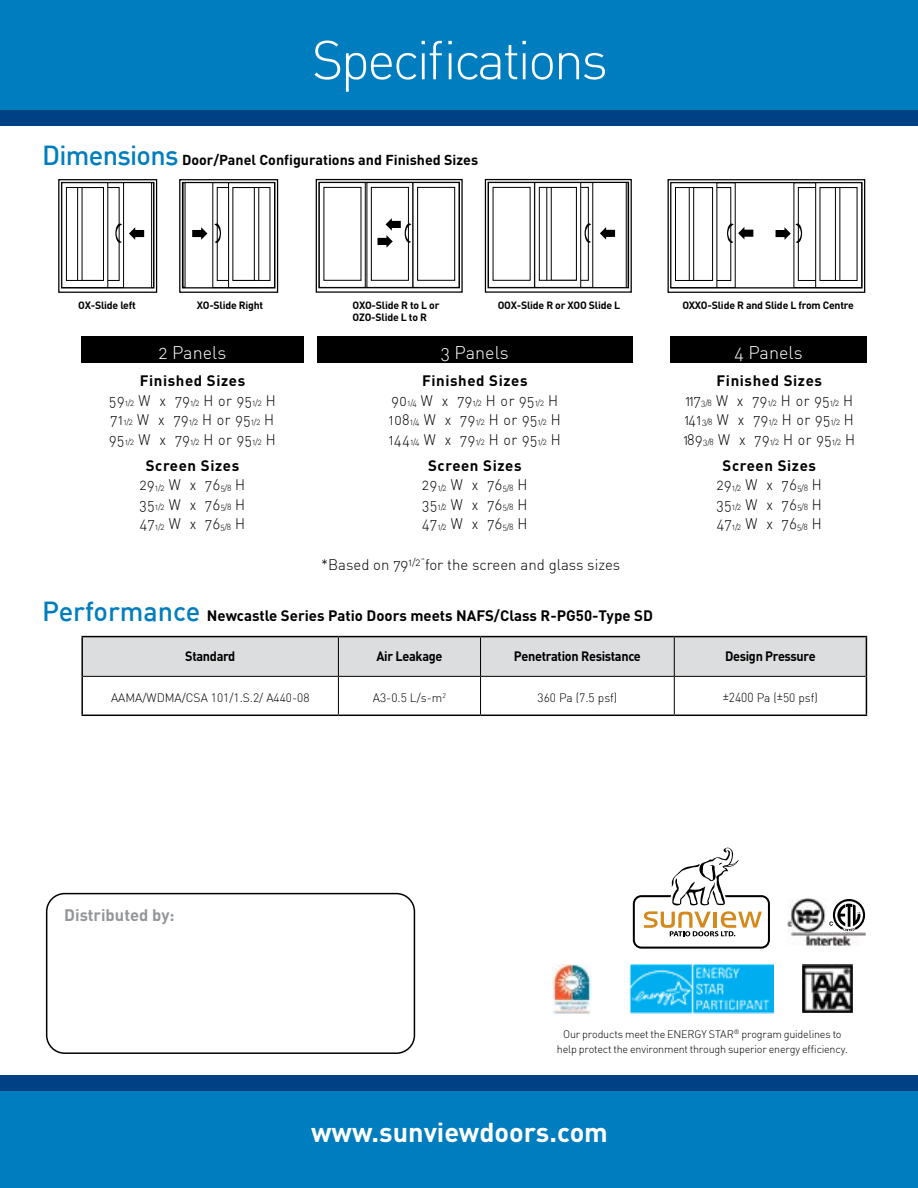
<style>
.page{position:relative;width:918px;height:1188px;background:#fff}
.page>*{position:absolute;margin:0;border:0;box-sizing:border-box;transform-origin:0 0}
.t1{font:300 54px "DIN";letter-spacing:-.05em;color:#fff}
.t2{font:700 27px "DIN";color:#fff}
.t3{font:18px "DIN Light Alternate";color:#fff}
.t4{font:700 16.5px "DIN";color:#939598}
.t5{font:15px/19.5px "DIN Light Alternate";letter-spacing:.04em;color:#000;text-align:justify;scale:.95 1}
.t6{font:700 15px "DIN";letter-spacing:.04em;color:#000}
.t7{font:700 15px "DIN";color:#000}
.t8{font:15px "DIN Light Alternate";color:#000}
.t9{font:700 14.25px "DIN";color:#000}
.t10{font:700 13.5px "DIN";letter-spacing:-.025em;color:#000;scale:.94 1}
.t11{font:300 12px "DIN";color:#000}
.t12{font:10.8px/15px "DIN Light Alternate";letter-spacing:-.02em;color:#000;text-align:center}
.t13{font:700 10.5px/12px "DIN";letter-spacing:-.02em;color:#000}
.s1{font-weight:500;font-size:27px;color:#007dbe}
.s2{font-size:8.7px}
.s3{font-size:12.9px}
</style>
<div class="page">
<div style="left:0;top:0;width:918px;height:110px;background:#007dbe"></div>
<div style="left:0;top:1079px;width:918px;height:109px;background:#007dbe"></div>
<div style="left:0;top:1075px;width:918px;height:16px;background:#004185"></div>
<div style="left:0;top:110px;width:918px;height:16px;background:#004185"></div>
<svg style="left:315px;top:178px;width:148px;height:115px"></svg>
<svg style="left:484px;top:178px;width:148px;height:115px"></svg>
<svg style="left:667px;top:179px;width:199px;height:114px"></svg>
<svg style="left:58px;top:179px;width:100px;height:114px"></svg>
<svg style="left:179px;top:179px;width:100px;height:114px"></svg>
<img style="left:802px;top:965px;width:50px;height:48px">
<div style="left:81px;top:337px;width:223px;height:26px;background:#000"></div>
<div style="left:670px;top:337px;width:197px;height:26px;background:#000"></div>
<div style="left:317px;top:337px;width:316px;height:26px;background:#000"></div>
<svg style="left:632px;top:847px;width:138px;height:102px"></svg>
<div style="left:46px;top:893px;width:369px;height:161px;border:2px solid #000;border-radius:18px"></div>
<img style="left:629px;top:964px;width:144px;height:50px">
<img style="left:553px;top:964px;width:39px;height:50px">
<svg style="left:83px;top:637px;width:783px;height:78px"></svg>
<hr style="left:338px;top:637px;width:1px;height:39px;background:#000">
<hr style="left:480px;top:637px;width:1px;height:39px;background:#000">
<hr style="left:674px;top:637px;width:1px;height:39px;background:#000">
<hr style="left:83px;top:676px;width:255px;height:1px;background:#000">
<hr style="left:338px;top:676px;width:143px;height:1px;background:#000">
<hr style="left:338px;top:677px;width:1px;height:38px;background:#000">
<hr style="left:481px;top:676px;width:193px;height:1px;background:#000">
<hr style="left:480px;top:677px;width:1px;height:38px;background:#000">
<hr style="left:674px;top:676px;width:192px;height:1px;background:#000">
<hr style="left:674px;top:677px;width:1px;height:38px;background:#000">
<hr style="left:81px;top:636px;width:257px;height:1px;background:#000">
<hr style="left:81px;top:637px;width:2px;height:39px;background:#000">
<hr style="left:338px;top:636px;width:143px;height:1px;background:#000">
<hr style="left:481px;top:636px;width:193px;height:1px;background:#000">
<hr style="left:674px;top:636px;width:193px;height:1px;background:#000">
<hr style="left:866px;top:637px;width:1px;height:39px;background:#000">
<hr style="left:81px;top:676px;width:2px;height:39px;background:#000">
<hr style="left:866px;top:676px;width:1px;height:39px;background:#000">
<hr style="left:81px;top:715px;width:257px;height:1px;background:#000">
<hr style="left:338px;top:715px;width:143px;height:1px;background:#000">
<hr style="left:481px;top:715px;width:193px;height:1px;background:#000">
<hr style="left:674px;top:715px;width:193px;height:1px;background:#000">
<img style="left:787px;top:898px;width:79px;height:48px">
<svg style="left:829px;top:899px;width:36px;height:32px"></svg>
<h1 class="t1" style="left:312px;top:27px;width:298px">Specifications</h1>
<p class="t9" style="left:42px;top:150px;width:438px"><span class="s1">Dimensions</span> Door/Panel Configurations and Finished Sizes</p>
<p class="t13" style="left:78px;top:299px;width:59px">OX-Slide left</p>
<p class="t13" style="left:197px;top:299px;width:68px">XO-Slide Right</p>
<p class="t13" style="left:353px;top:299px;width:88px">OXO-Slide R to L or<br>OZO-Slide L to R</p>
<p class="t13" style="left:498px;top:299px;width:124px">OOX-Slide R or XOO Slide L</p>
<p class="t13" style="left:682px;top:299px;width:173px">OXXO-Slide R and Slide L from Centre</p>
<p class="t3" style="left:159px;top:341px;width:69px">2 Panels</p>
<p class="t3" style="left:441px;top:341px;width:69px">3 Panels</p>
<p class="t3" style="left:734px;top:341px;width:70px">4 Panels</p>
<p class="t6" style="left:140px;top:371px;width:107px">Finished Sizes</p>
<p class="t5" style="left:109px;top:390px;width:177px">59<span class="s2">1/2</span> W x 79<span class="s2">1/2</span> H or 95<span class="s2">1/2</span> H 71<span class="s2">1/2</span> W x 79<span class="s2">1/2</span> H or 95<span class="s2">1/2</span> H 95<span class="s2">1/2</span> W x 79<span class="s2">1/2</span> H or 95<span class="s2">1/2</span> H</p>
<p class="t6" style="left:146px;top:456px;width:95px">Screen Sizes</p>
<p class="t5" style="left:140px;top:475px;width:113px">29<span class="s2">1/2</span> W x 76<span class="s2">5/8</span> H 35<span class="s2">1/2</span> W x 76<span class="s2">5/8</span> H 47<span class="s2">1/2</span> W x 76<span class="s2">5/8</span> H</p>
<p class="t6" style="left:422px;top:371px;width:107px">Finished Sizes</p>
<p class="t5" style="left:389px;top:390px;width:183px;text-align:left">90<span class="s2">1/4</span> W x 79<span class="s2">1/2</span> H or 95<span class="s2">1/2</span> H<br>108<span class="s2">1/4</span> W x 79<span class="s2">1/2</span> H or 95<span class="s2">1/2</span> H<br>144<span class="s2">1/4</span> W x 79<span class="s2">1/2</span> H or 95<span class="s2">1/2</span> H</p>
<p class="t6" style="left:428px;top:456px;width:95px">Screen Sizes</p>
<p class="t5" style="left:422px;top:475px;width:112px">29<span class="s2">1/2</span> W x 76<span class="s2">5/8</span> H 35<span class="s2">1/2</span> W x 76<span class="s2">5/8</span> H 47<span class="s2">1/2</span> W x 76<span class="s2">5/8</span> H</p>
<p class="t8" style="left:321px;top:556px;width:301px">*Based on 79<sup>1/2”</sup>for the screen and glass sizes</p>
<p class="t7" style="left:42px;top:606px;width:612px"><span class="s1">Performance</span> Newcastle Series Patio Doors meets NAFS/Class R-PG50-Type SD</p>
<p class="t6" style="left:717px;top:371px;width:107px">Finished Sizes</p>
<p class="t5" style="left:683px;top:390px;width:182px;text-align:left">117<span class="s2">3/8</span> W x 79<span class="s2">1/2</span> H or 95<span class="s2">1/2</span> H<br>141<span class="s2">3/8</span> W x 79<span class="s2">1/2</span> H or 95<span class="s2">1/2</span> H<br>189<span class="s2">3/8</span> W x 79<span class="s2">1/2</span> H or 95<span class="s2">1/2</span> H</p>
<p class="t6" style="left:723px;top:456px;width:95px">Screen Sizes</p>
<p class="t5" style="left:717px;top:475px;width:112px">29<span class="s2">1/2</span> W x 76<span class="s2">5/8</span> H 35<span class="s2">1/2</span> W x 76<span class="s2">5/8</span> H 47<span class="s2">1/2</span> W x 76<span class="s2">5/8</span> H</p>
<p class="t10" style="left:185px;top:648px;width:55px">Standard</p>
<p class="t10" style="left:376px;top:648px;width:72px">Air Leakage</p>
<p class="t10" style="left:514px;top:648px;width:137px">Penetration Resistance</p>
<p class="t10" style="left:725px;top:648px;width:98px">Design Pressure</p>
<p class="t11" style="left:111px;top:690px;width:200px">AAMA/WDMA/CSA 101/1.S.2/ A440-08</p>
<p class="t11" style="left:373px;top:690px;width:75px">A3-0.5 L/s-m<sup>2</sup></p>
<p class="t11" style="left:538px;top:690px;width:81px">360 Pa (7.5 psf)</p>
<p class="t11" style="left:723px;top:690px;width:97px"><span class="s3">±2400</span> Pa (<span class="s3">±</span>50 psf)</p>
<p class="t4" style="left:64px;top:904px;width:112px">Distributed by:</p>
<p class="t12" style="left:557px;top:1026px;width:292px">Our products meet the ENERGY STAR<sup>®</sup> program guidelines to help protect the environment through superior energy efficiency.</p>
<h2 class="t2" style="left:311px;top:1114px;width:298px">www.sunviewdoors.com</h2>
</div>
